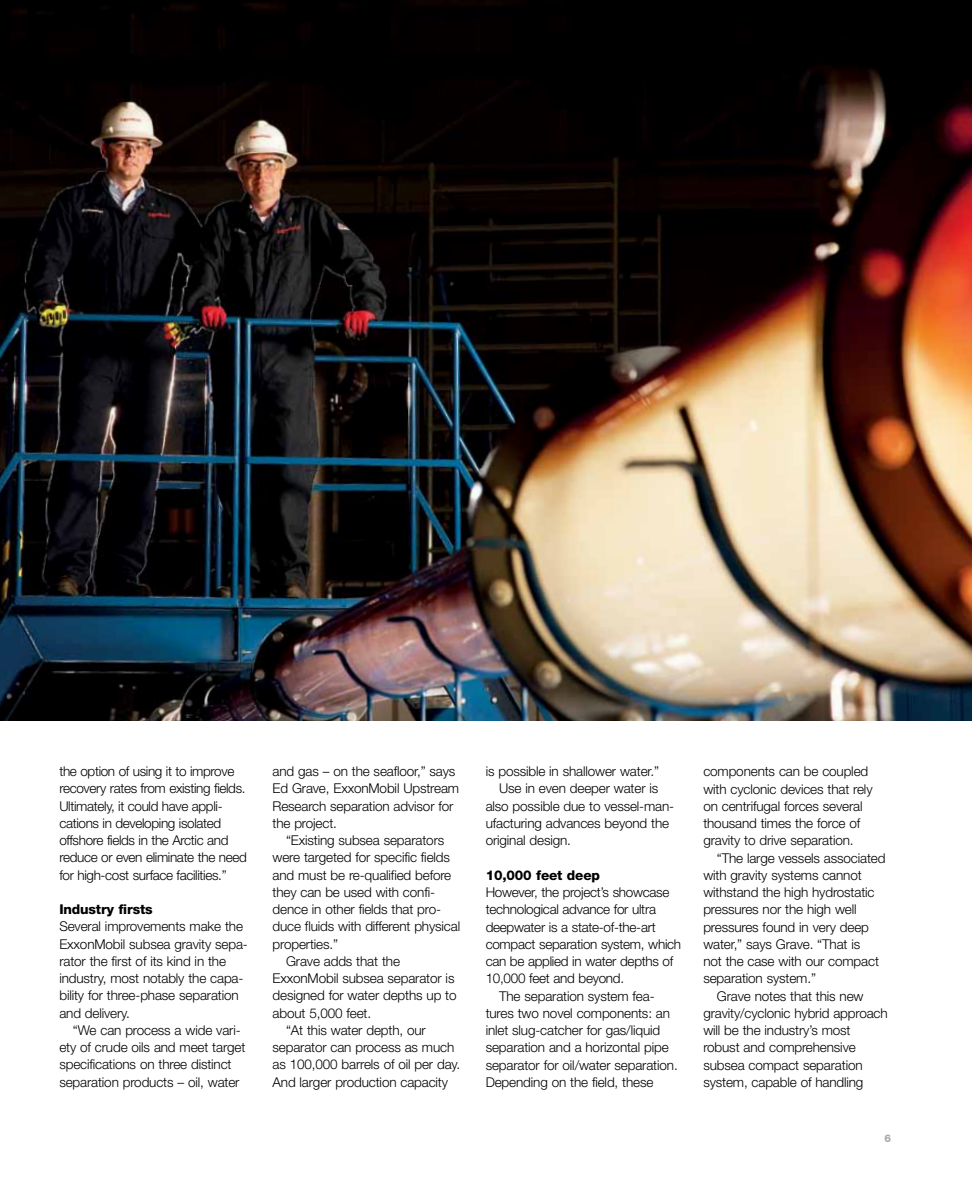
<style>
.page{position:relative;width:972px;height:1188px;background:#fff}
.page>*{position:absolute;margin:0;border:0;box-sizing:border-box;transform-origin:0 0}
.t1{font:300 13.5px/17.2px "Helvetica Neue";letter-spacing:-.01em;color:#000}
.t2{font:800 13.5px "Helvetica Neue";letter-spacing:-.01em;color:#000}
.t3{font:800 10.5px "Helvetica Neue";color:#a7a9ac}
</style>
<div class="page">
<img style="left:0;top:0;width:972px;height:721px">
<p class="t1" style="left:59px;top:762px;width:189px">the option of using it to improve recovery rates from existing fields.<br>Ultimately, it could have appli&shy;cations in developing isolated offshore fields in the Arctic and reduce or even eliminate the need for high-cost surface facilities.”</p>
<p class="t2" style="left:59px;top:901px;width:95px">Industry firsts</p>
<p class="t1" style="left:59px;top:918px;width:190px">Several improvements make the<br>ExxonMobil subsea gravity sepa&shy;rator the first of its kind in the industry, most notably the capa&shy;bility for three-phase separation and delivery.</p>
<p class="t1" style="left:59px;top:1021px;width:188px;text-indent:14px">“We can process a wide vari&shy;ety of crude oils and meet target specifications on three distinct separation products – oil, water</p>
<p class="t1" style="left:273px;top:762px;width:188px">and gas – on the seafloor,” says<br>Ed Grave, ExxonMobil Upstream<br>Research separation advisor for the project.</p>
<p class="t1" style="left:286px;top:831px;width:160px">“Existing subsea separators</p>
<p class="t1" style="left:273px;top:849px;width:179px">were targeted for specific fields</p>
<p class="t1" style="left:273px;top:866px;width:180px">and must be re-qualified before</p>
<p class="t1" style="left:273px;top:883px;width:164px">they can be used with confi-</p>
<p class="t1" style="left:273px;top:900px;width:170px">dence in other fields that pro-</p>
<p class="t1" style="left:273px;top:918px;width:189px">duce fluids with different physical</p>
<p class="t1" style="left:273px;top:935px;width:67px">properties.”</p>
<p class="t1" style="left:286px;top:952px;width:115px">Grave adds that the</p>
<p class="t1" style="left:273px;top:969px;width:183px">ExxonMobil subsea separator is</p>
<p class="t1" style="left:273px;top:987px;width:186px">designed for water depths up to</p>
<p class="t1" style="left:273px;top:1004px;width:100px">about 5,000 feet.</p>
<p class="t1" style="left:286px;top:1021px;width:141px">“At this water depth, our</p>
<p class="t1" style="left:273px;top:1039px;width:183px">separator can process as much</p>
<p class="t1" style="left:273px;top:1056px;width:189px">as 100,000 barrels of oil per day.</p>
<p class="t1" style="left:273px;top:1073px;width:177px">And larger production capacity</p>
<p class="t1" style="left:486px;top:763px;width:175px">is possible in shallower water.”</p>
<p class="t1" style="left:499px;top:780px;width:161px">Use in even deeper water is</p>
<p class="t1" style="left:486px;top:797px;width:190px">also possible due to vessel-man-</p>
<p class="t1" style="left:486px;top:814px;width:185px">ufacturing advances beyond the</p>
<p class="t1" style="left:486px;top:832px;width:87px">original design.</p>
<p class="t2" style="left:486px;top:867px;width:116px">10,000 feet deep</p>
<p class="t1" style="left:486px;top:883px;width:185px">However, the project’s showcase</p>
<p class="t1" style="left:486px;top:901px;width:172px">technological advance for ultra</p>
<p class="t1" style="left:486px;top:918px;width:172px">deepwater is a state-of-the-art</p>
<p class="t1" style="left:486px;top:935px;width:197px">compact separation system, which</p>
<p class="t1" style="left:486px;top:952px;width:189px">can be applied in water depths of</p>
<p class="t1" style="left:486px;top:970px;width:140px">10,000 feet and beyond.</p>
<p class="t1" style="left:499px;top:987px;width:157px">The separation system fea-</p>
<p class="t1" style="left:486px;top:1004px;width:186px">tures two novel components: an</p>
<p class="t1" style="left:486px;top:1021px;width:176px">inlet slug-catcher for gas/liquid</p>
<p class="t1" style="left:486px;top:1039px;width:185px">separation and a horizontal pipe</p>
<p class="t1" style="left:486px;top:1056px;width:194px">separator for oil/water separation.</p>
<p class="t1" style="left:486px;top:1073px;width:169px">Depending on the field, these</p>
<p class="t1" style="left:703px;top:763px;width:171px">components can be coupled with cyclonic devices that rely on centrifugal forces several thousand times the force of gravity to drive separation.</p>
<p class="t1" style="left:717px;top:849px;width:170px">“The large vessels associated</p>
<p class="t1" style="left:703px;top:866px;width:160px">with gravity systems cannot</p>
<p class="t1" style="left:703px;top:883px;width:173px">withstand the high hydrostatic</p>
<p class="t1" style="left:703px;top:901px;width:155px">pressures nor the high well</p>
<p class="t1" style="left:703px;top:918px;width:167px">pressures found in very deep</p>
<p class="t1" style="left:703px;top:935px;width:158px">water,” says Grave. “That is</p>
<p class="t1" style="left:703px;top:952px;width:177px">not the case with our compact</p>
<p class="t1" style="left:703px;top:970px;width:114px">separation system.”</p>
<p class="t1" style="left:717px;top:987px;width:148px">Grave notes that this new</p>
<p class="t1" style="left:703px;top:1004px;width:186px">gravity/cyclonic hybrid approach</p>
<p class="t1" style="left:703px;top:1021px;width:149px">will be the industry’s most</p>
<p class="t1" style="left:703px;top:1039px;width:154px">robust and comprehensive</p>
<p class="t1" style="left:703px;top:1056px;width:161px">subsea compact separation</p>
<p class="t1" style="left:703px;top:1073px;width:162px">system, capable of handling</p>
<p class="t3" style="left:884px;top:1132px;width:8px">6</p>
</div>
